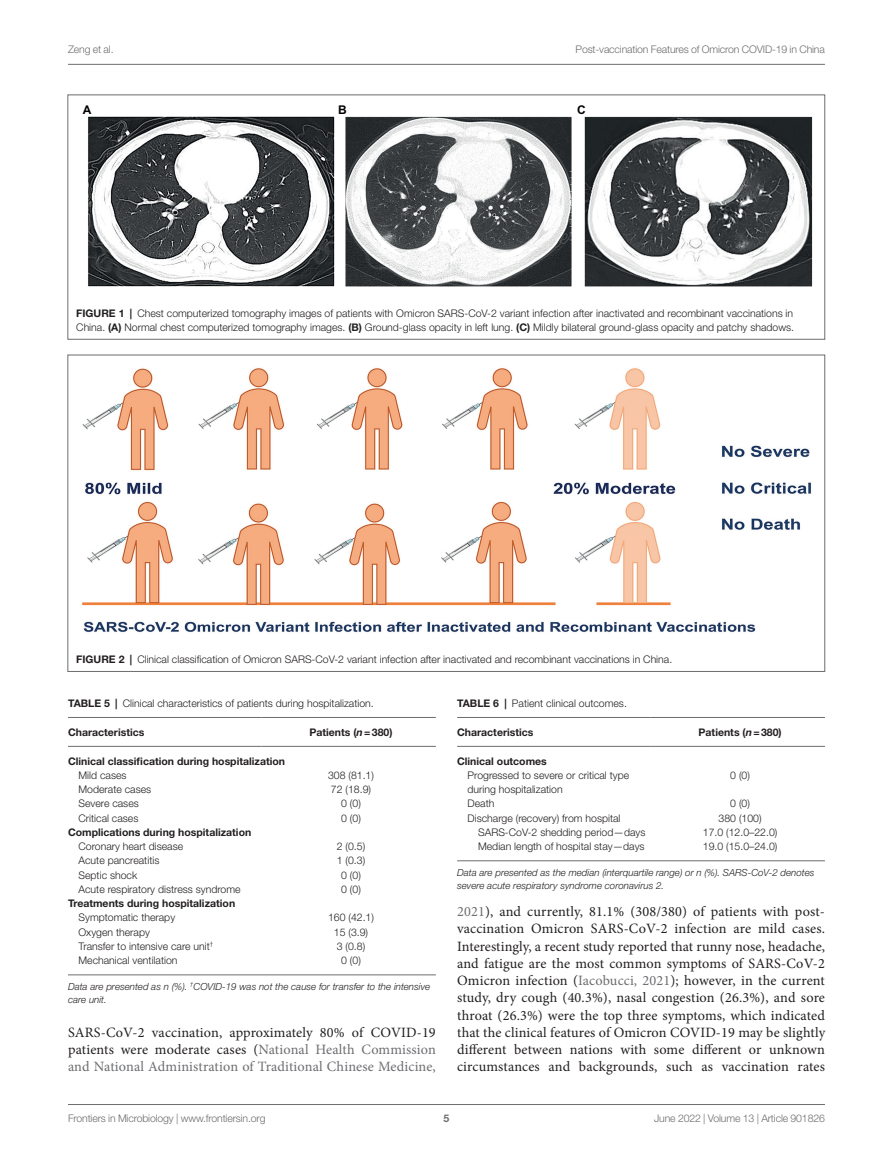
<style>
.page{position:relative;width:893px;height:1170px;background:#fff}
.page>*{position:absolute;margin:0;border:0;box-sizing:border-box;transform-origin:0 0}
.TEXT{font:14.25px/17.2px "Minion Pro";letter-spacing:.01em;color:#231f20;text-align:justify}
.TEXT-2{font:14.25px/17.2px "Minion Pro";letter-spacing:.01em;color:#6c6d70;text-align:justify}
.t1{font:700 12px "Arial";color:#000001}
.TB_TX{font:300 10.5px/14.2px "Helvetica Neue LT Std";color:#231f20}
.FIG_LEG{font:300 10.5px/14.2px "Helvetica Neue LT Std";color:#231f20}
.t2{font:300 10.5px "Helvetica Neue LT Std";letter-spacing:-.015em;color:#6c6d70}
.TB_TX-2{font:700 10.5px "Helvetica Neue LT Std";color:#231f20}
.TT_NO_RULE{font:300 10.5px "Helvetica Neue LT Std";color:#231f20}
.TB_CH{font:700 10.5px "Helvetica Neue LT Std";color:#231f20}
.t3{font:700 10.5px "Helvetica Neue LT Std";color:#6c6d70}
.TFN{font:italic 300 9.75px/13.5px "Helvetica Neue LT Std";color:#231f20}
.s1{font-weight:700}
.s2{font-style:italic}
.s3{color:#6c6d70}
.s4{color:#231f20}
</style>
<div class="page">
<hr style="left:68px;top:64px;width:757px;height:1px;background:#6c6d70">
<hr style="left:68px;top:1104px;width:757px;height:1px;background:#6c6d70">
<img style="left:88px;top:116px;width:724px;height:171px">
<hr style="left:68px;top:974px;width:368px;height:1px;background:#6c6d70">
<hr style="left:262px;top:717px;width:174px;height:1px;background:#6c6d70">
<hr style="left:262px;top:746px;width:174px;height:1px;background:#6c6d70">
<hr style="left:68px;top:717px;width:194px;height:1px;background:#6c6d70">
<hr style="left:68px;top:746px;width:194px;height:1px;background:#6c6d70">
<img style="left:82px;top:368px;width:729px;height:265px">
<hr style="left:457px;top:860px;width:368px;height:1px;background:#6c6d70">
<hr style="left:651px;top:717px;width:174px;height:1px;background:#6c6d70">
<hr style="left:651px;top:746px;width:174px;height:1px;background:#6c6d70">
<hr style="left:457px;top:717px;width:194px;height:1px;background:#6c6d70">
<hr style="left:457px;top:746px;width:194px;height:1px;background:#6c6d70">
<p class="t2" style="left:68px;top:42px;width:47px">Zeng et al.</p>
<p class="t2" style="left:575px;top:42px;width:251px">Post-vaccination Features of Omicron COVID-19 in China</p>
<p class="t1" style="left:83px;top:101px;width:10px">A</p>
<p class="t1" style="left:338px;top:101px;width:10px">B</p>
<p class="t1" style="left:577px;top:101px;width:10px">C</p>
<p class="FIG_LEG" style="left:76px;top:305px;width:719px"><span class="s1">FIGURE 1 |</span> Chest computerized tomography images of patients with Omicron SARS-CoV-2 variant infection after inactivated and recombinant vaccinations in<br>China. <span class="s1">(A)</span> Normal chest computerized tomography images. <span class="s1">(B)</span> Ground-glass opacity in left lung. <span class="s1">(C)</span> Mildly bilateral ground-glass opacity and patchy shadows.</p>
<p class="FIG_LEG" style="left:76px;top:652px;width:597px"><span class="s1">FIGURE 2 |</span> Clinical classification of Omicron SARS-CoV-2 variant infection after inactivated and recombinant vaccinations in China.</p>
<p class="TT_NO_RULE" style="left:457px;top:696px;width:171px"><span class="s1">TABLE 6 |</span> Patient clinical outcomes.</p>
<p class="TB_CH" style="left:457px;top:725px;width:78px">Characteristics</p>
<p class="TB_CH" style="left:699px;top:725px;width:85px">Patients (<span class="s2">n</span>=380)</p>
<p class="TB_TX-2" style="left:457px;top:754px;width:91px">Clinical outcomes</p>
<p class="TB_TX" style="left:468px;top:767px;width:163px">Progressed to severe or critical type during hospitalization</p>
<p class="TB_TX" style="left:730px;top:767px;width:21px">0 (0)</p>
<p class="TB_TX" style="left:468px;top:796px;width:28px">Death</p>
<p class="TB_TX" style="left:730px;top:796px;width:21px">0 (0)</p>
<p class="TB_TX" style="left:468px;top:810px;width:154px">Discharge (recovery) from hospital</p>
<p class="TB_TX" style="left:719px;top:810px;width:45px">380 (100)</p>
<p class="TB_TX" style="left:478px;top:824px;width:169px">SARS-CoV-2 shedding period—days</p>
<p class="TB_TX" style="left:703px;top:824px;width:76px">17.0 (12.0–22.0)</p>
<p class="TB_TX" style="left:478px;top:839px;width:168px">Median length of hospital stay—days</p>
<p class="TB_TX" style="left:703px;top:839px;width:76px">19.0 (15.0–24.0)</p>
<p class="TFN" style="left:457px;top:865px;width:359px">Data are presented as the median (interquartile range) or n (%). SARS-CoV-2 denotes severe acute respiratory syndrome coronavirus 2.</p>
<p class="TT_NO_RULE" style="left:68px;top:696px;width:307px"><span class="s1">TABLE 5 |</span> Clinical characteristics of patients during hospitalization.</p>
<p class="TB_CH" style="left:68px;top:725px;width:78px">Characteristics</p>
<p class="TB_CH" style="left:309px;top:725px;width:85px">Patients (<span class="s2">n</span>=380)</p>
<p class="TB_TX-2" style="left:68px;top:754px;width:219px">Clinical classification during hospitalization</p>
<p class="TB_TX" style="left:79px;top:767px;width:50px">Mild cases</p>
<p class="TB_TX" style="left:328px;top:767px;width:47px">308 (81.1)</p>
<p class="TB_TX" style="left:79px;top:782px;width:74px">Moderate cases</p>
<p class="TB_TX" style="left:331px;top:782px;width:42px">72 (18.9)</p>
<p class="TB_TX" style="left:79px;top:796px;width:62px">Severe cases</p>
<p class="TB_TX" style="left:341px;top:796px;width:21px">0 (0)</p>
<p class="TB_TX" style="left:79px;top:810px;width:61px">Critical cases</p>
<p class="TB_TX" style="left:341px;top:810px;width:21px">0 (0)</p>
<p class="TB_TX-2" style="left:68px;top:825px;width:185px">Complications during hospitalization</p>
<p class="TB_TX" style="left:79px;top:839px;width:106px">Coronary heart disease</p>
<p class="TB_TX" style="left:337px;top:839px;width:30px">2 (0.5)</p>
<p class="TB_TX" style="left:79px;top:853px;width:82px">Acute pancreatitis</p>
<p class="TB_TX" style="left:337px;top:853px;width:30px">1 (0.3)</p>
<p class="TB_TX" style="left:79px;top:867px;width:60px">Septic shock</p>
<p class="TB_TX" style="left:341px;top:867px;width:21px">0 (0)</p>
<p class="TB_TX" style="left:79px;top:881px;width:164px">Acute respiratory distress syndrome</p>
<p class="TB_TX" style="left:341px;top:881px;width:21px">0 (0)</p>
<p class="TB_TX-2" style="left:68px;top:896px;width:169px">Treatments during hospitalization</p>
<p class="TB_TX" style="left:79px;top:910px;width:98px">Symptomatic therapy</p>
<p class="TB_TX" style="left:328px;top:910px;width:47px">160 (42.1)</p>
<p class="TB_TX" style="left:79px;top:924px;width:73px">Oxygen therapy</p>
<p class="TB_TX" style="left:334px;top:924px;width:36px">15 (3.9)</p>
<p class="TB_TX" style="left:79px;top:938px;width:136px">Transfer to intensive care unit<sup>†</sup></p>
<p class="TB_TX" style="left:337px;top:938px;width:30px">3 (0.8)</p>
<p class="TB_TX" style="left:79px;top:953px;width:100px">Mechanical ventilation</p>
<p class="TB_TX" style="left:341px;top:953px;width:21px">0 (0)</p>
<p class="TFN" style="left:68px;top:979px;width:364px">Data are presented as n (%). <sup>†</sup>COVID-19 was not the cause for transfer to the intensive care unit.</p>
<p class="TEXT" style="left:457px;top:902px;width:370px"><span class="s3">2021</span>), and currently, 81.1% (308/380) of patients with post&shy;vaccination Omicron SARS-CoV-2 infection are mild cases.<br>Interestingly, a recent study reported that runny nose, headache, and fatigue are the most common symptoms of SARS-CoV-2<br>Omicron infection (<span class="s3">Iacobucci, 2021</span>); however, in the current study, dry cough (40.3%), nasal congestion (26.3%), and sore throat (26.3%) were the top three symptoms, which indicated that the clinical features of Omicron COVID-19 may be slightly different between nations with some different or unknown circumstances and backgrounds, such as vaccination rates</p>
<p class="TEXT-2" style="left:68px;top:1023px;width:369px"><span class="s4">SARS-CoV-2 vaccination, approximately 80% of COVID-19 patients were moderate cases (</span>National Health Commission and National Administration of Traditional Chinese Medicine,</p>
<p class="t2" style="left:68px;top:1111px;width:199px">Frontiers in Microbiology | www.frontiersin.org</p>
<p class="t3" style="left:444px;top:1111px;width:7px">5</p>
<p class="t2" style="left:654px;top:1111px;width:172px">June 2022 | Volume 13 | Article 901826</p>
</div>
